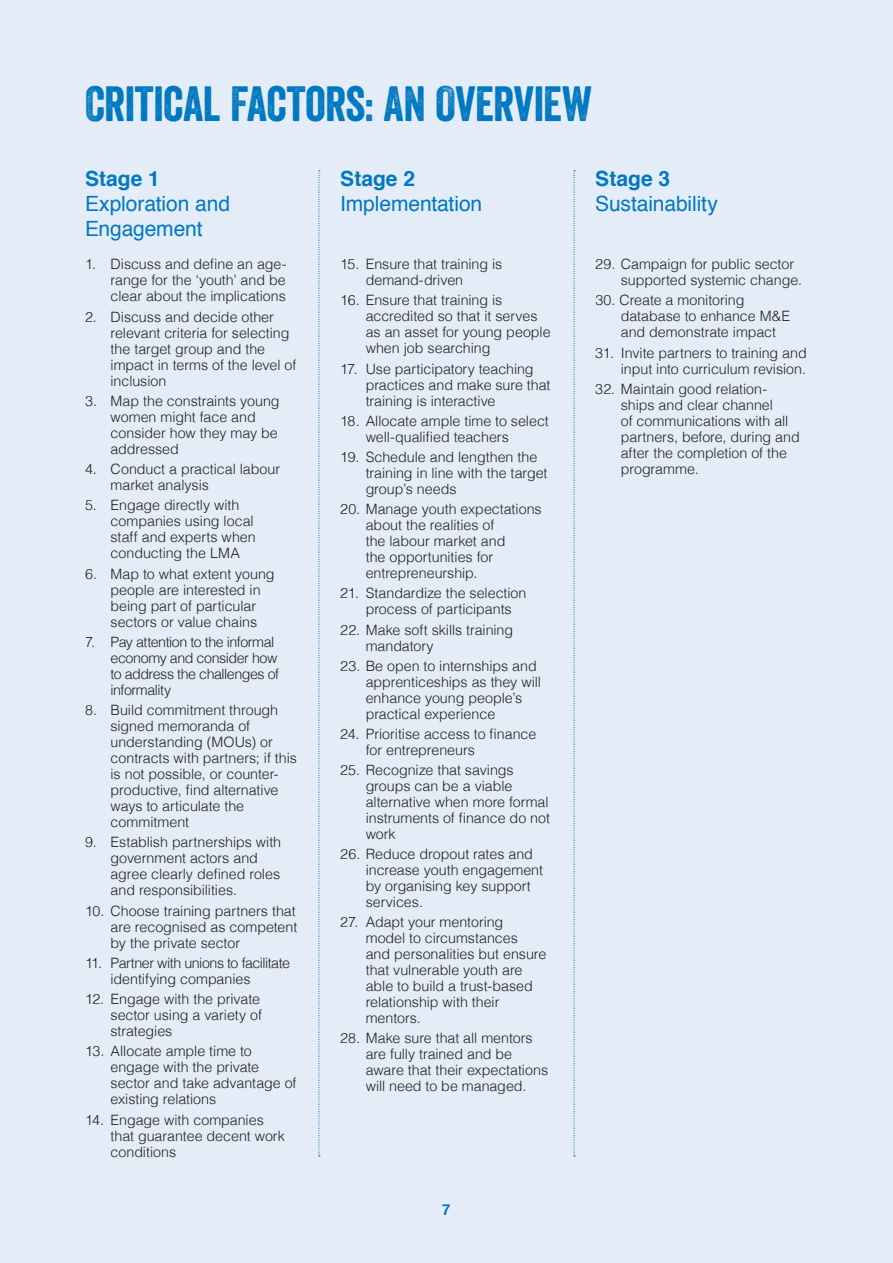
<style>
.page{position:relative;width:893px;height:1263px;background:#e3ecf7}
.page>*{position:absolute;margin:0;border:0;box-sizing:border-box;transform-origin:0 0}
.groot_koppe{font:48px "Veneer";letter-spacing:-.01em;color:#0078c0}
.BODYKOP1{font:21px/25.2px "Helvetica";letter-spacing:-.005em;color:#0078c0}
.body{font:700 15px "Helvetica";color:#0078c0}
.critical_factors_bod{font:300 14.25px/15.9px "Helvetica";letter-spacing:-.005em;color:#231f20}
.critical_factors_bod-2{font:300 14.25px/16px "Helvetica";letter-spacing:-.03em;color:#231f20}
.s1{font-weight:700}
</style>
<div class="page">
<svg style="left:318px;top:170px;width:2px;height:987px"></svg>
<svg style="left:573px;top:170px;width:2px;height:987px"></svg>
<p class="groot_koppe" style="left:85px;top:74px;width:508px">CRITICAL FACTORS: AN OVERVIEW</p>
<p class="BODYKOP1" style="left:85px;top:166px;width:147px"><span class="s1">Stage 1<br></span>Exploration and<br>Engagement</p>
<p class="critical_factors_bod" style="left:111px;top:255px;width:177px;text-align:justify;text-indent:-26px">1. Discuss and define an age&shy;range for the ‘youth’ and be clear about the implications</p>
<p class="critical_factors_bod" style="left:111px;top:307px;width:187px;text-indent:-26px">2. Discuss and decide other relevant criteria for selecting the target group and the impact in terms of the level of inclusion</p>
<p class="critical_factors_bod" style="left:111px;top:392px;width:171px;text-indent:-26px">3. Map the constraints young women might face and consider how they may be addressed</p>
<p class="critical_factors_bod" style="left:111px;top:460px;width:171px;text-indent:-26px">4. Conduct a practical labour market analysis</p>
<p class="critical_factors_bod" style="left:111px;top:496px;width:147px;text-indent:-26px">5. Engage directly with companies using local staff and experts when conducting the LMA</p>
<p class="critical_factors_bod" style="left:111px;top:564px;width:166px;text-indent:-26px">6. Map to what extent young people are interested in being part of particular sectors or value chains</p>
<p class="critical_factors_bod-2" style="left:111px;top:633px;width:170px;text-indent:-26px">7. Pay attention to the informal economy and consider how to address the challenges of informality</p>
<p class="critical_factors_bod" style="left:111px;top:701px;width:188px;text-indent:-26px">8. Build commitment through signed memoranda of understanding (MOUs) or contracts with partners; if this is not possible, or counter&shy;productive, find alternative ways to articulate the commitment</p>
<p class="critical_factors_bod" style="left:111px;top:833px;width:172px;text-indent:-26px">9. Establish partnerships with government actors and agree clearly defined roles and responsibilities.</p>
<p class="critical_factors_bod" style="left:111px;top:901px;width:188px;text-align:justify;text-indent:-26px">10. Choose training partners that are recognised as competent by the private sector</p>
<p class="critical_factors_bod-2" style="left:111px;top:954px;width:181px;text-indent:-26px">11. Partner with unions to facilitate identifying companies</p>
<p class="critical_factors_bod" style="left:111px;top:990px;width:153px;text-indent:-26px">12. Engage with the private sector using a variety of strategies</p>
<p class="critical_factors_bod" style="left:111px;top:1042px;width:187px;text-indent:-26px">13. Allocate ample time to engage with the private sector and take advantage of existing relations</p>
<p class="critical_factors_bod" style="left:111px;top:1110px;width:176px;text-indent:-26px">14. Engage with companies that guarantee decent work conditions</p>
<p class="BODYKOP1" style="left:340px;top:166px;width:144px"><span class="s1">Stage 2<br></span>Implementation</p>
<p class="critical_factors_bod" style="left:366px;top:255px;width:138px;text-indent:-26px">15. Ensure that training is demand-driven</p>
<p class="critical_factors_bod" style="left:366px;top:291px;width:186px;text-indent:-26px">16. Ensure that training is accredited so that it serves as an asset for young people when job searching</p>
<p class="critical_factors_bod" style="left:366px;top:360px;width:186px;text-indent:-26px">17. Use participatory teaching practices and make sure that training is interactive</p>
<p class="critical_factors_bod" style="left:366px;top:412px;width:185px;text-indent:-26px">18. Allocate ample time to select well-qualified teachers</p>
<p class="critical_factors_bod" style="left:366px;top:448px;width:183px;text-indent:-26px">19. Schedule and lengthen the training in line with the target group’s needs</p>
<p class="critical_factors_bod" style="left:366px;top:500px;width:178px;text-indent:-26px">20. Manage youth expectations about the realities of<br>the labour market and<br>the opportunities for entrepreneurship.</p>
<p class="critical_factors_bod" style="left:366px;top:584px;width:162px;text-indent:-26px">21. Standardize the selection process of participants</p>
<p class="critical_factors_bod" style="left:366px;top:620px;width:149px;text-indent:-26px">22. Make soft skills training mandatory</p>
<p class="critical_factors_bod" style="left:366px;top:657px;width:177px;text-indent:-26px">23. Be open to internships and apprenticeships as they will enhance young people’s practical experience</p>
<p class="critical_factors_bod" style="left:366px;top:725px;width:172px;text-indent:-26px">24. Prioritise access to finance for entrepreneurs</p>
<p class="critical_factors_bod" style="left:366px;top:761px;width:186px;text-indent:-26px">25. Recognize that savings groups can be a viable alternative when more formal instruments of finance do not work</p>
<p class="critical_factors_bod" style="left:366px;top:845px;width:179px;text-indent:-26px">26. Reduce dropout rates and increase youth engagement by organising key support services.</p>
<p class="critical_factors_bod" style="left:366px;top:913px;width:182px;text-indent:-26px">27. Adapt your mentoring model to circumstances<br>and personalities but ensure that vulnerable youth are able to build a trust-based relationship with their mentors.</p>
<p class="critical_factors_bod" style="left:366px;top:1029px;width:184px;text-indent:-26px">28. Make sure that all mentors are fully trained and be aware that their expectations will need to be managed.</p>
<p class="body" style="left:442px;top:1198px;width:10px">7</p>
<p class="BODYKOP1" style="left:595px;top:166px;width:124px"><span class="s1">Stage 3<br></span>Sustainability</p>
<p class="critical_factors_bod" style="left:621px;top:255px;width:183px;text-indent:-26px">29. Campaign for public sector supported systemic change.</p>
<p class="critical_factors_bod" style="left:621px;top:291px;width:171px;text-indent:-26px">30. Create a monitoring database to enhance M&amp;E and demonstrate impact</p>
<p class="critical_factors_bod" style="left:595px;top:344px;width:213px;text-align:right">31. Invite partners to training and input into curriculum revision.</p>
<p class="critical_factors_bod" style="left:621px;top:380px;width:180px;text-indent:-26px">32. Maintain good relation&shy;ships and clear channel<br>of communications with all partners, before, during and after the completion of the programme.</p>
</div>
